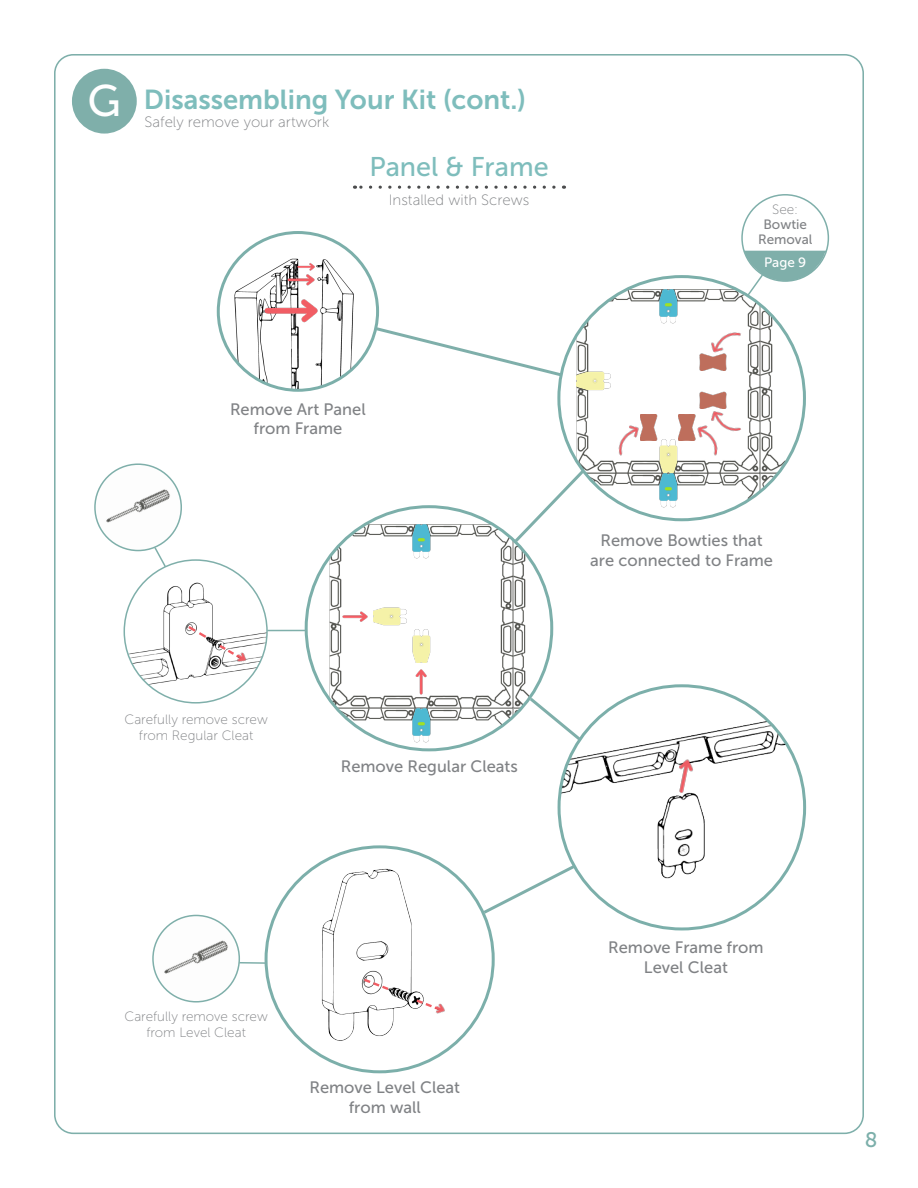
<style>
.page{position:relative;width:918px;height:1188px;background:#fff}
.page>*{position:absolute;margin:0;border:0;box-sizing:border-box;transform-origin:0 0}
.t1{font:44.1px "Museo Sans 500";color:#fff}
.t2{font:27.3px "Museo Sans 700";color:#7ebdbc}
.t3{font:27px "Museo Sans 500";color:#7ebdbc}
.t4{font:21px "Museo Sans 500";color:#7cafaa}
.t5{font:16.5px/19.8px "Museo Sans 500";color:#808285;text-align:center}
.t6{font:15px "Museo Sans 100";color:#808285}
.t7{font:13.5px/16.2px "Museo Sans 100";color:#808285;text-align:center}
.t8{font:13.5px/15px "Museo Sans 500";color:#808285;text-align:center}
.t9{font:13.5px "Museo Sans 500";color:#fff}
</style>
<div class="page">
<img style="left:218px;top:233px;width:160px;height:157px">
<div style="left:217px;top:231px;width:162px;height:161px;border:3px solid #7cafaa;border-radius:50%"></div>
<img style="left:263px;top:299px;width:56px;height:25px">
<img style="left:297px;top:263px;width:18px;height:8px">
<img style="left:287px;top:274px;width:28px;height:12px">
<img style="left:760px;top:473px;width:18px;height:19px">
<img style="left:760px;top:305px;width:44px;height:168px">
<img style="left:587px;top:473px;width:173px;height:47px">
<img style="left:577px;top:289px;width:183px;height:184px">
<img style="left:658px;top:289px;width:20px;height:34px">
<img style="left:658px;top:439px;width:21px;height:68px">
<img style="left:747px;top:511px;width:13px;height:9px">
<img style="left:798px;top:460px;width:6px;height:13px">
<img style="left:577px;top:371px;width:34px;height:21px">
<img style="left:690px;top:423px;width:32px;height:34px">
<img style="left:678px;top:414px;width:17px;height:27px">
<img style="left:614px;top:423px;width:31px;height:34px">
<img style="left:640px;top:414px;width:17px;height:27px">
<img style="left:708px;top:327px;width:34px;height:32px">
<img style="left:700px;top:354px;width:26px;height:17px">
<img style="left:708px;top:404px;width:34px;height:31px">
<img style="left:700px;top:392px;width:26px;height:17px">
<img style="left:513px;top:545px;width:39px;height:150px">
<img style="left:336px;top:708px;width:177px;height:42px">
<img style="left:330px;top:524px;width:183px;height:184px">
<img style="left:411px;top:524px;width:20px;height:35px">
<img style="left:411px;top:628px;width:21px;height:35px">
<img style="left:411px;top:708px;width:20px;height:34px">
<img style="left:500px;top:746px;width:13px;height:4px">
<img style="left:373px;top:606px;width:35px;height:21px">
<img style="left:342px;top:611px;width:26px;height:11px">
<img style="left:415px;top:669px;width:12px;height:26px">
<img style="left:559px;top:687px;width:246px;height:242px">
<img style="left:673px;top:756px;width:23px;height:38px">
<hr style="left:267px;top:630px;width:38px;height:1px;background:#7fafaa">
<svg style="left:373px;top:325px;width:191px;height:53px"></svg>
<svg style="left:512px;top:467px;width:75px;height:78px"></svg>
<svg style="left:513px;top:695px;width:71px;height:48px"></svg>
<svg style="left:480px;top:863px;width:98px;height:53px"></svg>
<img style="left:124px;top:560px;width:143px;height:143px;border-radius:71px">
<img style="left:95px;top:464px;width:86px;height:87px;border-radius:43px">
<div style="left:94px;top:463px;width:88px;height:88px;border:2px solid #7fafaa;border-radius:50%"></div>
<svg style="left:153px;top:546px;width:14px;height:23px"></svg>
<svg style="left:355px;top:186px;width:199px;height:3px"></svg>
<img style="left:300px;top:855px;width:138px;height:201px">
<svg style="left:361px;top:977px;width:30px;height:15px"></svg>
<svg style="left:414px;top:997px;width:24px;height:16px"></svg>
<img style="left:434px;top:1003px;width:11px;height:14px">
<svg style="left:186px;top:624px;width:23px;height:16px"></svg>
<svg style="left:217px;top:643px;width:28px;height:19px"></svg>
<img style="left:235px;top:651px;width:14px;height:15px">
<img style="left:153px;top:915px;width:86px;height:87px;border-radius:43px">
<div style="left:152px;top:915px;width:88px;height:88px;border:2px solid #7fafaa;border-radius:50%"></div>
<hr style="left:239px;top:962px;width:27px;height:2px;background:#7fafaa">
<div style="left:72px;top:69px;width:65px;height:65px;background:#7fafaa;border-radius:50%"></div>
<svg style="left:744px;top:252px;width:81px;height:45px"></svg>
<div style="left:741px;top:194px;width:88px;height:88px;border:2px solid #7fafaa;border-radius:50%"></div>
<hr style="left:744px;top:251px;width:82px;height:1px;background:#7fafaa">
<p class="t1" style="left:88px;top:76px;width:35px">G</p>
<p class="t2" style="left:144px;top:85px;width:384px">Disassembling Your Kit (cont.)</p>
<p class="t6" style="left:145px;top:114px;width:186px">Safely remove your artwork</p>
<p class="t3" style="left:369px;top:152px;width:181px">Panel &amp; Frame</p>
<p class="t6" style="left:389px;top:192px;width:142px">Installed with Screws</p>
<p class="t7" style="left:772px;top:201px;width:28px">See:</p>
<p class="t8" style="left:758px;top:217px;width:56px">Bowtie<br>Removal</p>
<p class="t9" style="left:764px;top:255px;width:44px">Page 9</p>
<p class="t5" style="left:230px;top:399px;width:137px">Remove Art Panel from Frame</p>
<p class="t5" style="left:590px;top:530px;width:184px">Remove Bowties that are connected to Frame</p>
<p class="t7" style="left:124px;top:711px;width:145px">Carefully remove screw from Regular Cleat</p>
<p class="t5" style="left:341px;top:756px;width:179px">Remove Regular Cleats</p>
<p class="t7" style="left:124px;top:1008px;width:145px">Carefully remove screw from Level Cleat</p>
<p class="t5" style="left:309px;top:1077px;width:152px">Remove Level Cleat from wall</p>
<p class="t5" style="left:608px;top:938px;width:157px">Remove Frame from<br>Level Cleat</p>
<p class="t4" style="left:865px;top:1128px;width:14px">8</p>
</div>
